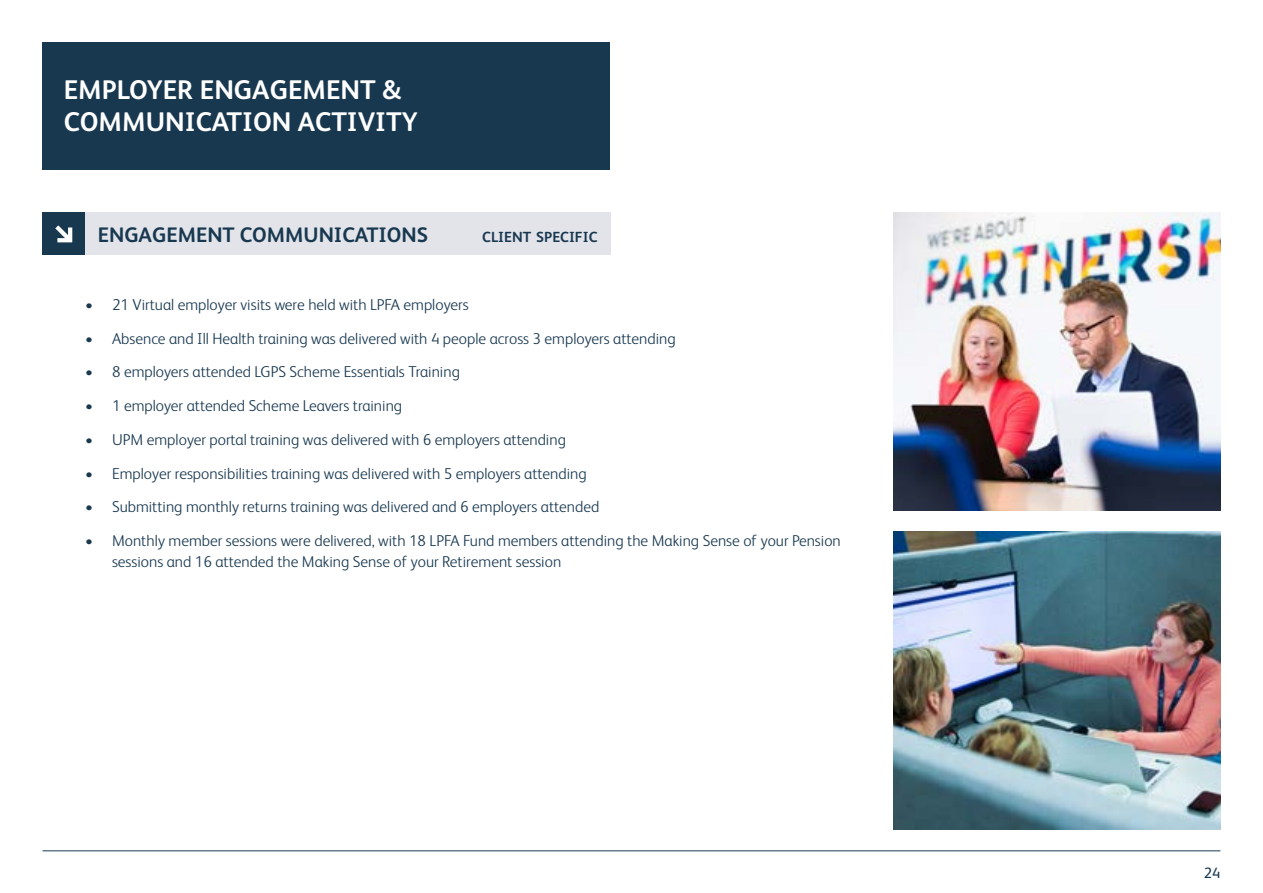
<style>
.page{position:relative;width:1263px;height:893px;background:#fff}
.page>*{position:absolute;margin:0;border:0;box-sizing:border-box;transform-origin:0 0}
.t1{font:700 27px/32.4px "FS Albert";color:#fff}
.t2{font:700 21px "FS Albert";color:#183850}
.t3{font:300 15.75px/21px "FS Albert";color:#183850}
.t4{font:15px "FS Albert";color:#183850}
.t5{font:700 14.7px "FS Albert";color:#183850}
</style>
<div class="page">
<hr style="left:43px;top:851px;width:1177px;height:1px;background:#183850">
<div style="left:43px;top:43px;width:567px;height:127px;background:#183850"></div>
<div style="left:85px;top:213px;width:525px;height:42px;background:#e3e4e9"></div>
<div style="left:43px;top:213px;width:42px;height:42px;background:#183850"></div>
<svg style="left:55px;top:225px;width:17px;height:17px"></svg>
<img style="left:893px;top:213px;width:327px;height:297px">
<img style="left:893px;top:531px;width:327px;height:298px">
<h1 class="t1" style="left:64px;top:72px;width:355px">EMPLOYER ENGAGEMENT &amp;<br>COMMUNICATION ACTIVITY</h1>
<h2 class="t2" style="left:98px;top:220px;width:332px">ENGAGEMENT COMMUNICATIONS</h2>
<p class="t5" style="left:482px;top:227px;width:117px">CLIENT SPECIFIC</p>
<p class="t3" style="left:85px;top:293px;width:385px">• 21 Virtual employer visits were held with LPFA employers</p>
<p class="t3" style="left:85px;top:327px;width:592px">• Absence and Ill Health training was delivered with 4 people across 3 employers attending</p>
<p class="t3" style="left:85px;top:361px;width:376px">• 8 employers attended LGPS Scheme Essentials Training</p>
<p class="t3" style="left:85px;top:394px;width:319px">• 1 employer attended Scheme Leavers training</p>
<p class="t3" style="left:85px;top:428px;width:482px">• UPM employer portal training was delivered with 6 employers attending</p>
<p class="t3" style="left:85px;top:462px;width:503px">• Employer responsibilities training was delivered with 5 employers attending</p>
<p class="t3" style="left:85px;top:496px;width:516px">• Submitting monthly returns training was delivered and 6 employers attended</p>
<p class="t3" style="left:112px;top:529px;width:730px;text-indent:-27px">• Monthly member sessions were delivered, with 18 LPFA Fund members attending the Making Sense of your Pension sessions and 16 attended the Making Sense of your Retirement session</p>
<p class="t4" style="left:1204px;top:863px;width:18px">24</p>
</div>
